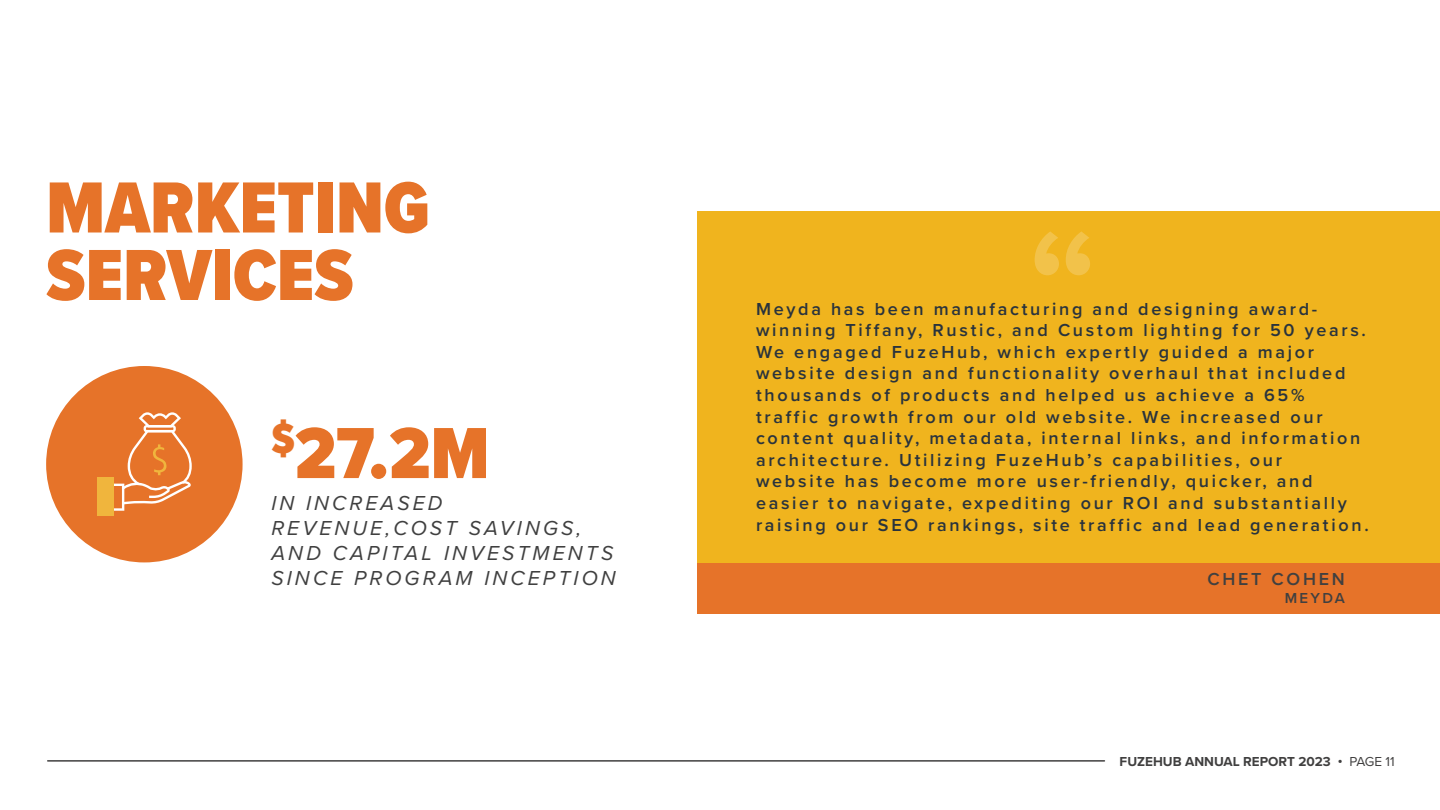
<style>
.page{position:relative;width:1440px;height:810px;background:#fff}
.page>*{position:absolute;margin:0;border:0;box-sizing:border-box;transform-origin:0 0}
.t1{font:900 75px/67.5px "Proxima Nova Cond";color:#e67329}
.t2{font:italic 21px/25.2px "Proxima Nova";letter-spacing:.15em;color:#404040}
.t3{font:600 18px/21.6px "Proxima Nova";letter-spacing:.15em;color:#29333d}
.t4{font:600 18px "Proxima Nova";letter-spacing:.15em;color:#404040}
.t5{font:600 15px "Proxima Nova";letter-spacing:.15em;color:#404040}
.t6{font:700 13.5px "Proxima Nova";color:#403f3f}
.s1{font-weight:400}
</style>
<div class="page">
<hr style="left:48px;top:760px;width:1056px;height:2px;background:#403f3f">
<div style="left:46px;top:366px;width:197px;height:196px;background:#e67329;border-radius:50%"></div>
<div style="left:698px;top:211px;width:742px;height:396px;background:#f0b41e"></div>
<svg style="left:1035px;top:231px;width:55px;height:44px"></svg>
<div style="left:698px;top:564px;width:742px;height:50px;background:#e67329"></div>
<svg style="left:114px;top:412px;width:78px;height:99px"></svg>
<div style="left:97px;top:478px;width:17px;height:38px;background:#f0b53d"></div>
<h1 class="t1" style="left:46px;top:174px;width:385px">MARKETING<br>SERVICES</h1>
<h1 class="t1" style="left:271px;top:419px;width:220px"><sup>$</sup>27.2M</h1>
<p class="t2" style="left:271px;top:490px;width:346px">IN INCREASED<br>REVENUE,COST SAVINGS,<br>AND CAPITAL INVESTMENTS<br>SINCE PROGRAM INCEPTION</p>
<p class="t3" style="left:756px;top:299px;width:614px">Meyda has been manufacturing and designing award&shy;winning Tiffany, Rustic, and Custom lighting for 50 years.<br>We engaged FuzeHub, which expertly guided a major website design and functionality overhaul that included thousands of products and helped us achieve a 65% traffic growth from our old website. We increased our content quality, metadata, internal links, and information architecture. Utilizing FuzeHub’s capabilities, our<br>website has become more user-friendly, quicker, and easier to navigate, expediting our ROI and substantially raising our SEO rankings, site traffic and lead generation.</p>
<p class="t4" style="left:1207px;top:571px;width:139px">CHET COHEN</p>
<p class="t5" style="left:1285px;top:592px;width:61px">MEYDA</p>
<p class="t6" style="left:1120px;top:756px;width:277px">FUZEHUB ANNUAL REPORT 2023 • <span class="s1">PAGE 11</span></p>
</div>
